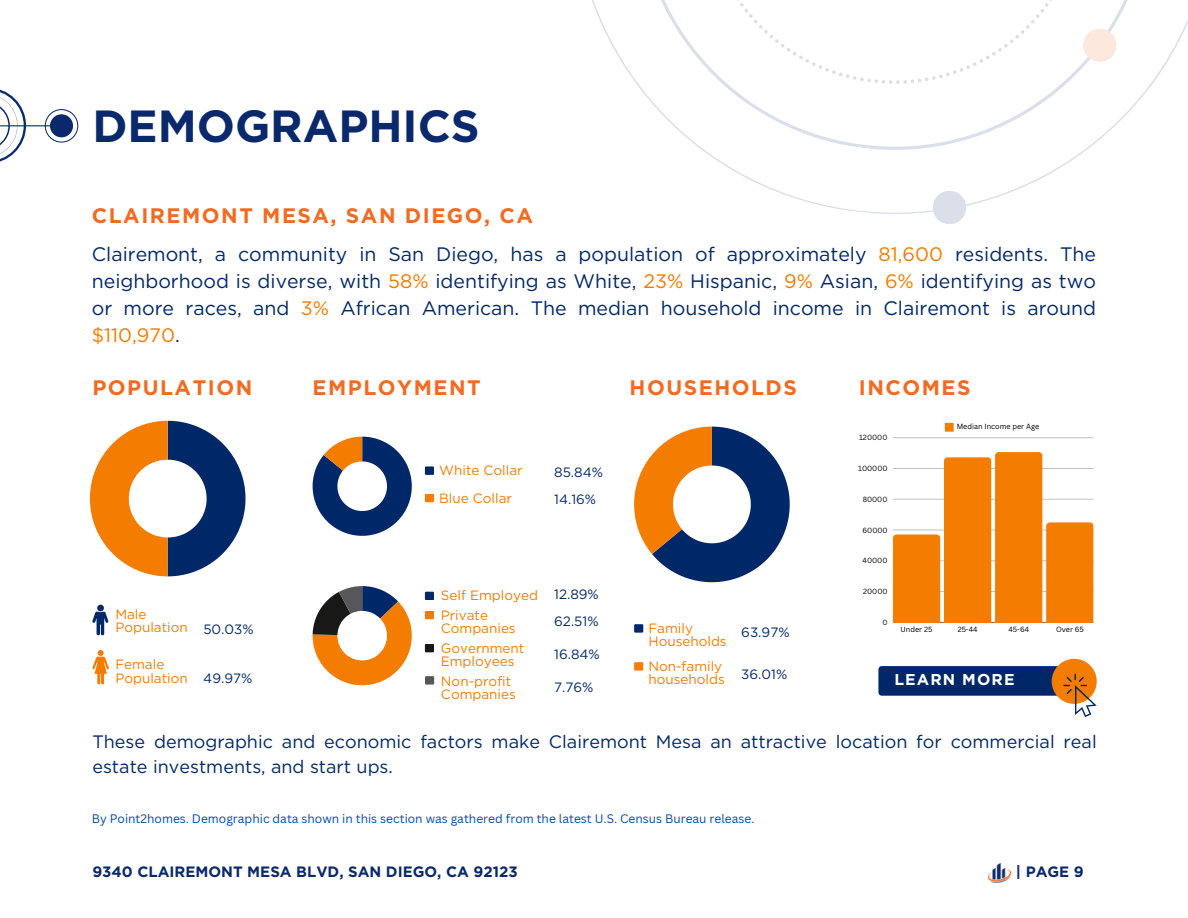
<style>
.page{position:relative;width:1188px;height:918px;background:#fff}
.page>*{position:absolute;margin:0;border:0;box-sizing:border-box;transform-origin:0 0}
.t1{font:700 45px "Gotham";color:#0a296d}
.t2{font:700 21px "Gotham";letter-spacing:.07em;color:#f36b22}
.t3{font:19.5px/27px "Gotham";color:#002868;text-align:justify}
.t4{font:18px/24.8px "Gotham";color:#002868}
.t5{font:700 15.75px "Gotham";letter-spacing:.07em;color:#fff}
.t6{font:700 15px "Gotham";color:#0a296d}
.t7{font:13.5px/13.5px "Gotham";color:#f47c00}
.t8{font:13.5px "Gotham";color:#002868}
.t9{font:12px "Canva Sans";color:#004aad}
.t10{font:7.35px "Canva Sans";color:#000}
.s1{color:#f47c00}
</style>
<div class="page">
<hr style="left:0;top:125px;width:67px;height:1px;background:#0a296d">
<svg style="left:45px;top:109px;width:33px;height:34px"></svg>
<svg style="left:0;top:89px;width:26px;height:73px"></svg>
<img style="left:987px;top:863px;width:25px;height:20px">
<svg style="left:606px;top:0;width:577px;height:182px"></svg>
<svg style="left:932px;top:191px;width:35px;height:33px"></svg>
<svg style="left:1082px;top:27px;width:36px;height:36px"></svg>
<svg style="left:90px;top:421px;width:156px;height:155px"></svg>
<svg style="left:92px;top:604px;width:17px;height:32px"></svg>
<svg style="left:92px;top:650px;width:17px;height:34px"></svg>
<svg style="left:313px;top:437px;width:99px;height:99px"></svg>
<svg style="left:313px;top:586px;width:99px;height:99px"></svg>
<div style="left:425px;top:466px;width:9px;height:9px;background:#002868"></div>
<div style="left:425px;top:494px;width:9px;height:8px;background:#f47c00"></div>
<div style="left:425px;top:592px;width:9px;height:8px;background:#002868"></div>
<div style="left:425px;top:611px;width:9px;height:8px;background:#f47c00"></div>
<div style="left:425px;top:644px;width:9px;height:8px;background:#181816"></div>
<div style="left:634px;top:624px;width:9px;height:9px;background:#002868"></div>
<div style="left:634px;top:662px;width:9px;height:9px;background:#f47c00"></div>
<svg style="left:634px;top:427px;width:156px;height:155px"></svg>
<div style="left:425px;top:676px;width:9px;height:9px;background:#555759"></div>
<div style="left:945px;top:423px;width:9px;height:9px;background:#f47c00"></div>
<hr style="left:893px;top:622px;width:200px;height:1px;background:#000;opacity:.6">
<hr style="left:893px;top:437px;width:200px;height:1px;background:#cdcdcd">
<svg style="left:893px;top:452px;width:200px;height:170px"></svg>
<div style="left:878px;top:666px;width:211px;height:30px;background:#002868;border-radius:3px"></div>
<div style="left:1052px;top:659px;width:45px;height:45px;background:#f47c00;border-radius:50%"></div>
<svg style="left:1063px;top:674px;width:34px;height:43px"></svg>
<p class="t1" style="left:92px;top:99px;width:389px">DEMOGRAPHICS</p>
<p class="t2" style="left:92px;top:203px;width:443px">CLAIREMONT MESA, SAN DIEGO, CA</p>
<p class="t3" style="left:92px;top:240px;width:1006px">Clairemont, a community in San Diego, has a population of approximately <span class="s1">81,600</span> residents. The neighborhood is diverse, with <span class="s1">58%</span> identifying as White, <span class="s1">23%</span> Hispanic, <span class="s1">9%</span> Asian, <span class="s1">6%</span> identifying as two or more races, and <span class="s1">3%</span> African American. The median household income in Clairemont is around <span class="s1">$110,970</span>.</p>
<h2 class="t2" style="left:92px;top:375px;width:162px">POPULATION</h2>
<h3 class="t2" style="left:313px;top:375px;width:170px">EMPLOYMENT</h3>
<h2 class="t2" style="left:630px;top:375px;width:169px">HOUSEHOLDS</h2>
<h2 class="t2" style="left:859px;top:375px;width:113px">INCOMES</h2>
<h2 class="t7" style="left:115px;top:607px;width:74px">Male<br>Population</h2>
<h2 class="t7" style="left:115px;top:658px;width:74px">Female<br>Population</h2>
<p class="t8" style="left:203px;top:621px;width:52px">50.03%</p>
<p class="t8" style="left:203px;top:670px;width:51px">49.97%</p>
<h6 class="t7" style="left:439px;top:464px;width:85px">White Collar</h6>
<h6 class="t7" style="left:439px;top:491px;width:74px">Blue Collar</h6>
<h6 class="t8" style="left:554px;top:464px;width:50px">85.84%</h6>
<h6 class="t8" style="left:554px;top:491px;width:44px">14.16%</h6>
<h6 class="t7" style="left:441px;top:589px;width:99px">Self Employed</h6>
<h6 class="t7" style="left:441px;top:608px;width:76px">Private<br>Companies</h6>
<h6 class="t7" style="left:441px;top:641px;width:85px">Government<br>Employees</h6>
<h6 class="t7" style="left:441px;top:674px;width:76px">Non-profit<br>Companies</h6>
<h6 class="t8" style="left:554px;top:586px;width:46px">12.89%</h6>
<h6 class="t8" style="left:554px;top:613px;width:46px">62.51%</h6>
<h6 class="t8" style="left:554px;top:646px;width:47px">16.84%</h6>
<h6 class="t8" style="left:554px;top:680px;width:41px">7.76%</h6>
<h6 class="t7" style="left:648px;top:621px;width:80px">Family<br>Households</h6>
<h6 class="t7" style="left:648px;top:659px;width:78px">Non-family households</h6>
<h6 class="t8" style="left:741px;top:624px;width:50px">63.97%</h6>
<h6 class="t8" style="left:741px;top:666px;width:48px">36.01%</h6>
<p class="t10" style="left:859px;top:432px;width:30px">120000</p>
<p class="t10" style="left:858px;top:463px;width:31px">100000</p>
<p class="t10" style="left:863px;top:494px;width:26px">80000</p>
<p class="t10" style="left:863px;top:525px;width:27px">60000</p>
<p class="t10" style="left:863px;top:556px;width:26px">40000</p>
<p class="t10" style="left:863px;top:586px;width:26px">20000</p>
<p class="t10" style="left:883px;top:617px;width:7px">0</p>
<p class="t10" style="left:957px;top:421px;width:84px">Median Income per Age</p>
<p class="t10" style="left:900px;top:624px;width:33px">Under 25</p>
<p class="t10" style="left:958px;top:624px;width:21px">25-44</p>
<p class="t10" style="left:1009px;top:624px;width:22px">45-64</p>
<p class="t10" style="left:1056px;top:624px;width:29px">Over 65</p>
<h6 class="t5" style="left:894px;top:670px;width:122px">LEARN MORE</h6>
<p class="t4" style="left:92px;top:729px;width:1006px">These demographic and economic factors make Clairemont Mesa an attractive location for commercial real estate investments, and start ups.</p>
<h1 class="t9" style="left:92px;top:811px;width:664px">By Point2homes. Demographic data shown in this section was gathered from the latest U.S. Census Bureau release.</h1>
<p class="t6" style="left:92px;top:862px;width:427px">9340 CLAIREMONT MESA BLVD, SAN DIEGO, CA 92123</p>
<p class="t6" style="left:1016px;top:862px;width:69px">| PAGE 9</p>
</div>
